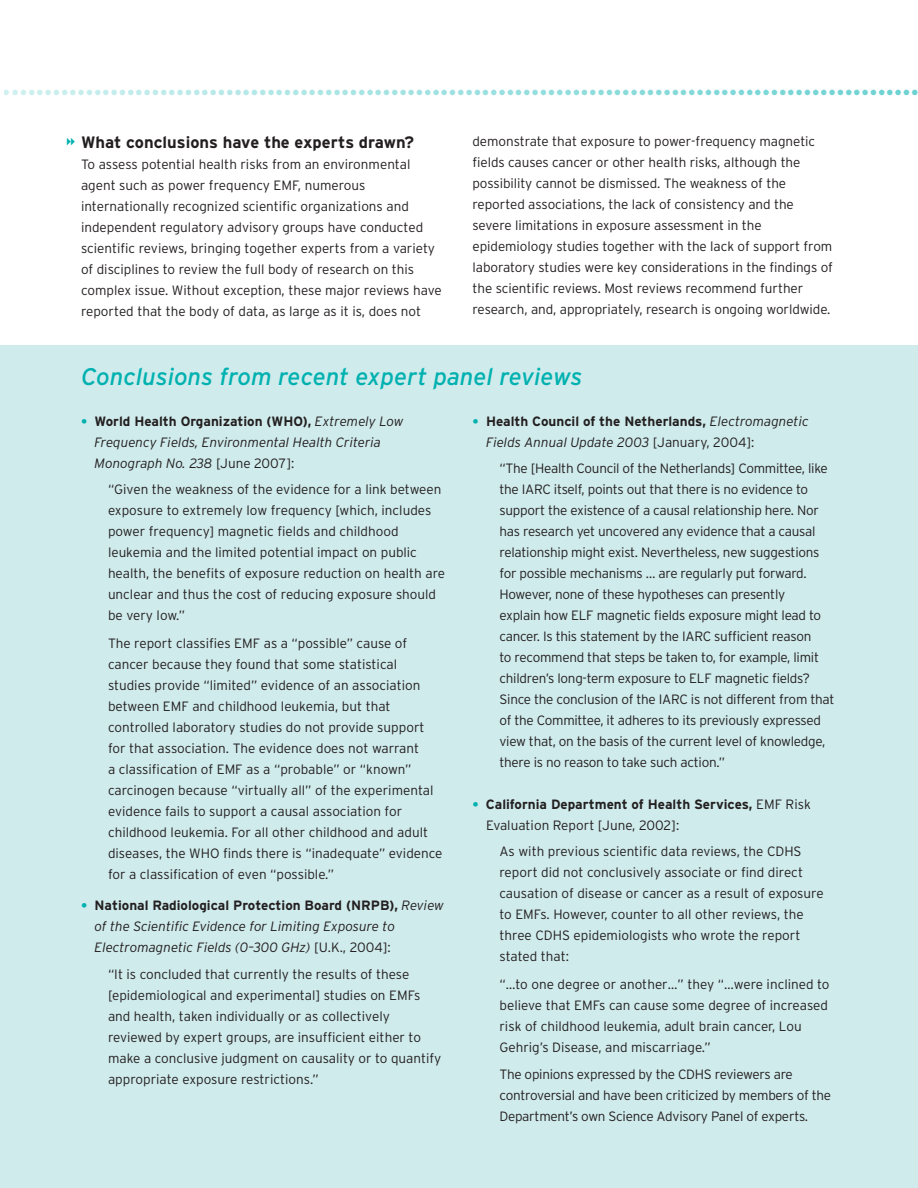
<style>
.page{position:relative;width:918px;height:1188px;background:#fff}
.page>*{position:absolute;margin:0;border:0;box-sizing:border-box;transform-origin:0 0}
.Section{font:italic 24px "Interstate";color:#00b1b0}
.t1{font:21px "Minion Pro";color:#00b1b0}
.Subhead{font:700 16.5px "Interstate";color:#231f20}
.text{font:300 13.5px/21px "Interstate";letter-spacing:-.005em;color:#231f20}
.hanging{font:italic 300 13.5px/21px "Interstate";color:#231f20}
.hanging-2{font:700 13.5px/21px "Interstate";color:#231f20}
.s1{font-weight:700;font-style:normal;font-size:12.75px;color:#00b1b0}
.s2{font-weight:700;font-style:normal}
.s3{font-style:normal}
.s4{font-size:12.75px;color:#00b1b0}
.s5{font-weight:300}
</style>
<div class="page">
<div style="left:0;top:346px;width:918px;height:842px;background:#d0ebec"></div>
<h2 class="t1" style="left:3px;top:78px;width:918px">•••••••••••••••••••••••••••••••••••••••••••••••••••••••••••••••••••••••••••••••••••••••••••••••••••••••••••••••</h2>
<p class="Subhead" style="left:81px;top:133px;width:335px">What conclusions have the experts drawn?</p>
<p class="text" style="left:81px;top:154px;width:362px">To assess potential health risks from an environmental agent such as power frequency EMF, numerous internationally recognized scientific organizations and independent regulatory advisory groups have conducted scientific reviews, bringing together experts from a variety of disciplines to review the full body of research on this complex issue. Without exception, these major reviews have reported that the body of data, as large as it is, does not</p>
<p class="text" style="left:472px;top:131px;width:362px">demonstrate that exposure to power-frequency magnetic fields causes cancer or other health risks, although the possibility cannot be dismissed. The weakness of the reported associations, the lack of consistency and the severe limitations in exposure assessment in the epidemiology studies together with the lack of support from laboratory studies were key considerations in the findings of the scientific reviews. Most reviews recommend further research, and, appropriately, research is ongoing worldwide.</p>
<p class="Section" style="left:81px;top:363px;width:503px">Conclusions from recent expert panel reviews</p>
<p class="hanging" style="left:94px;top:410px;width:311px;text-indent:-14px"><span class="s1">•</span> <span class="s2">World Health Organization (WHO),</span> Extremely Low<br>Frequency Fields, Environmental Health Criteria<br>Monograph No. 238 <span class="s3">[June 2007]:</span></p>
<p class="text" style="left:108px;top:479px;width:339px">“Given the weakness of the evidence for a link between exposure to extremely low frequency [which, includes power frequency] magnetic fields and childhood leukemia and the limited potential impact on public health, the benefits of exposure reduction on health are unclear and thus the cost of reducing exposure should be very low.”</p>
<p class="text" style="left:108px;top:632px;width:336px">The report classifies EMF as a “possible” cause of cancer because they found that some statistical studies provide “limited” evidence of an association between EMF and childhood leukemia, but that controlled laboratory studies do not provide support for that association. The evidence does not warrant<br>a classification of EMF as a “probable” or “known” carcinogen because “virtually all” of the experimental evidence fails to support a causal association for childhood leukemia. For all other childhood and adult diseases, the WHO finds there is “inadequate” evidence for a classification of even “possible.”</p>
<p class="hanging" style="left:94px;top:895px;width:351px;text-indent:-14px"><span class="s1">•</span> <span class="s2">National Radiological Protection Board (NRPB),</span> Review of the Scientific Evidence for Limiting Exposure to<br>Electromagnetic Fields (0–300 GHz) <span class="s3">[U.K., 2004]:</span></p>
<p class="text" style="left:108px;top:963px;width:335px">“It is concluded that currently the results of these [epidemiological and experimental] studies on EMFs and health, taken individually or as collectively reviewed by expert groups, are insufficient either to make a conclusive judgment on causality or to quantify appropriate exposure restrictions.”</p>
<p class="hanging" style="left:486px;top:410px;width:324px;text-indent:-14px"><span class="s1">•</span> <span class="s2">Health Council of the Netherlands,</span> Electromagnetic<br>Fields Annual Update 2003 <span class="s3">[January, 2004]:</span></p>
<p class="text" style="left:500px;top:458px;width:337px">“The [Health Council of the Netherlands] Committee, like the IARC itself, points out that there is no evidence to support the existence of a causal relationship here. Nor has research yet uncovered any evidence that a causal relationship might exist. Nevertheless, new suggestions for possible mechanisms … are regularly put forward.<br>However, none of these hypotheses can presently<br>explain how ELF magnetic fields exposure might lead to cancer. Is this statement by the IARC sufficient reason<br>to recommend that steps be taken to, for example, limit children’s long-term exposure to ELF magnetic fields?<br>Since the conclusion of the IARC is not different from that of the Committee, it adheres to its previously expressed view that, on the basis of the current level of knowledge, there is no reason to take such action.”</p>
<p class="hanging-2" style="left:486px;top:794px;width:326px;text-indent:-14px"><span class="s4">•</span> California Department of Health Services, <span class="s5">EMF Risk<br>Evaluation Report [June, 2002]:</span></p>
<p class="text" style="left:500px;top:841px;width:326px">As with previous scientific data reviews, the CDHS report did not conclusively associate or find direct causation of disease or cancer as a result of exposure to EMFs. However, counter to all other reviews, the three CDHS epidemiologists who wrote the report stated that:</p>
<p class="text" style="left:500px;top:974px;width:332px">“…to one degree or another…” they “…were inclined to believe that EMFs can cause some degree of increased risk of childhood leukemia, adult brain cancer, Lou Gehrig’s Disease, and miscarriage.”</p>
<p class="text" style="left:500px;top:1063px;width:333px">The opinions expressed by the CDHS reviewers are controversial and have been criticized by members of the<br>Department’s own Science Advisory Panel of experts.</p>
</div>
